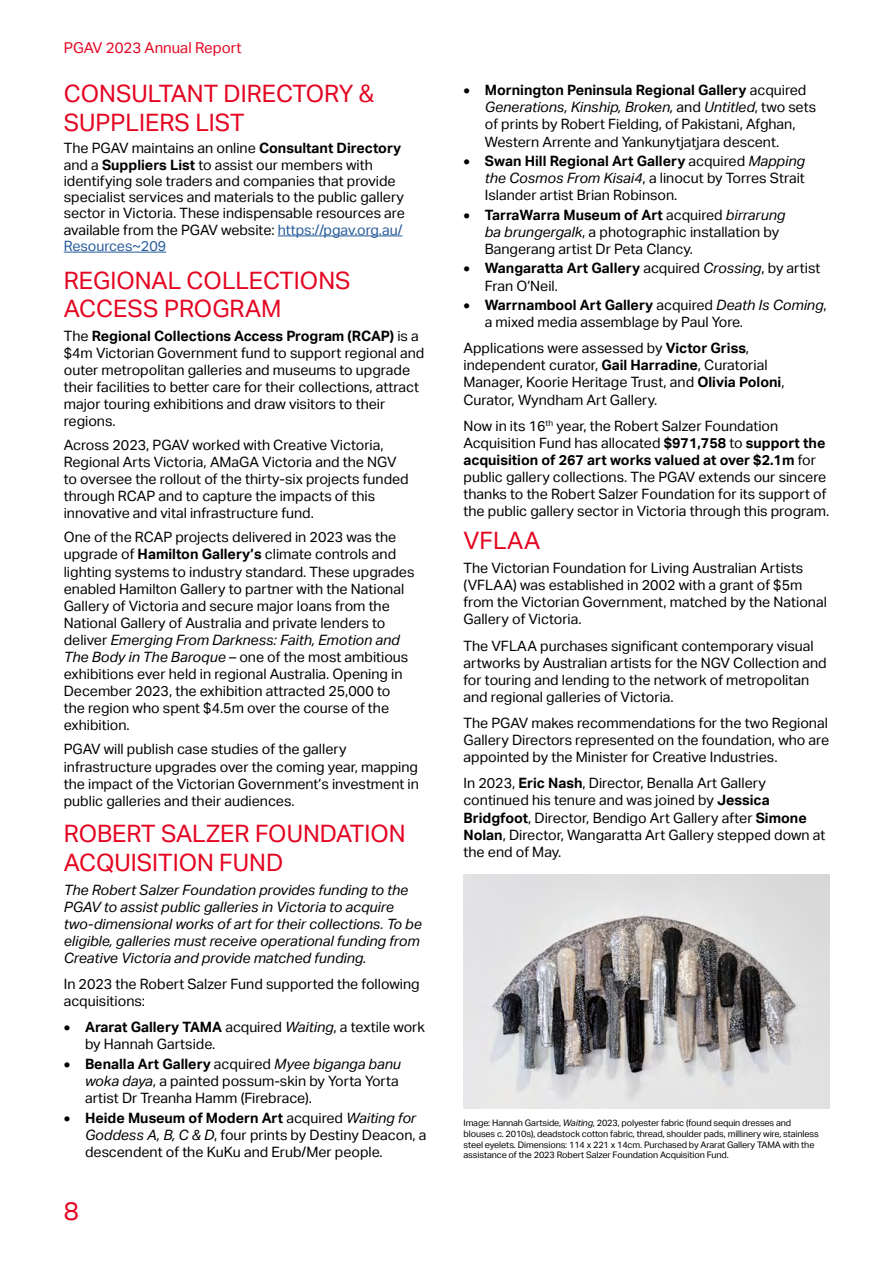
<style>
.page{position:relative;width:893px;height:1263px;background:#fff}
.page>*{position:absolute;margin:0;border:0;box-sizing:border-box;transform-origin:0 0}
.t1{font:25.5px "Aktiv Grotesk";color:#e40521}
.t2{font:24px/28.8px "Aktiv Grotesk";color:#e40521}
.t3{font:15px "Aktiv Grotesk";color:#e40521}
.t4{font:14.25px/17.1px "Aktiv Grotesk";color:#000}
.t5{font:italic 14.25px/17.1px "Aktiv Grotesk";color:#000}
.t6{font:9px/10.8px "Aktiv Grotesk";letter-spacing:-.01em;color:#000}
.s1{font-weight:700}
.s2{color:#275b9b}
.s3{font-style:italic}
</style>
<div class="page">
<hr style="left:278px;top:235px;width:124px;height:1px;background:#275b9b">
<hr style="left:64px;top:252px;width:102px;height:1px;background:#275b9b">
<img style="left:463px;top:875px;width:366px;height:234px">
<p class="t3" style="left:64px;top:39px;width:179px">PGAV 2023 Annual Report</p>
<h2 class="t2" style="left:64px;top:79px;width:312px">CONSULTANT DIRECTORY &amp;<br>SUPPLIERS LIST</h2>
<p class="t4" style="left:64px;top:140px;width:343px;line-height:16.2px">The PGAV maintains an online <span class="s1">Consultant Directory </span>and a <span class="s1">Suppliers List</span> to assist our members with identifying sole traders and companies that provide specialist services and materials to the public gallery sector in Victoria. These indispensable resources are available from the PGAV website: <span class="s2">https://pgav.org.au/ Resources~209</span></p>
<h2 class="t2" style="left:64px;top:266px;width:288px">REGIONAL COLLECTIONS<br>ACCESS PROGRAM</h2>
<p class="t4" style="left:64px;top:328px;width:362px">The <span class="s1">Regional Collections Access Program (RCAP)</span> is a $4m Victorian Government fund to support regional and outer metropolitan galleries and museums to upgrade their facilities to better care for their collections, attract major touring exhibitions and draw visitors to their regions.</p>
<p class="t4" style="left:64px;top:436px;width:346px">Across 2023, PGAV worked with Creative Victoria, Regional Arts Victoria, AMaGA Victoria and the NGV to oversee the rollout of the thirty-six projects funded through RCAP and to capture the impacts of this innovative and vital infrastructure fund.</p>
<p class="t4" style="left:64px;top:529px;width:352px">One of the RCAP projects delivered in 2023 was the upgrade of <span class="s1">Hamilton Gallery’s</span> climate controls and lighting systems to industry standard. These upgrades enabled Hamilton Gallery to partner with the National Gallery of Victoria and secure major loans from the National Gallery of Australia and private lenders to deliver <span class="s3">Emerging From Darkness: Faith, Emotion and The Body in The Baroque</span> – one of the most ambitious exhibitions ever held in regional Australia. Opening in December 2023, the exhibition attracted 25,000 to the region who spent $4.5m over the course of the exhibition.</p>
<p class="t4" style="left:64px;top:741px;width:357px">PGAV will publish case studies of the gallery infrastructure upgrades over the coming year, mapping the impact of the Victorian Government’s investment in public galleries and their audiences.</p>
<h2 class="t2" style="left:64px;top:819px;width:343px">ROBERT SALZER FOUNDATION<br>ACQUISITION FUND</h2>
<p class="t5" style="left:64px;top:881px;width:360px">The Robert Salzer Foundation provides funding to the PGAV to assist public galleries in Victoria to acquire two-dimensional works of art for their collections. To be eligible, galleries must receive operational funding from Creative Victoria and provide matched funding.</p>
<p class="t4" style="left:64px;top:976px;width:357px">In 2023 the Robert Salzer Fund supported the following acquisitions:</p>
<p class="t4" style="left:85px;top:1019px;width:341px;text-indent:-21px">• <span class="s1">Ararat Gallery TAMA</span> acquired <span class="s3">Waiting</span>, a textile work by Hannah Gartside.</p>
<p class="t4" style="left:85px;top:1055px;width:317px;text-indent:-21px">• <span class="s1">Benalla Art Gallery</span> acquired <span class="s3">Myee biganga banu woka daya</span>, a painted possum-skin by Yorta Yorta artist Dr Treanha Hamm (Firebrace).</p>
<p class="t4" style="left:85px;top:1109px;width:343px;text-indent:-21px">• <span class="s1">Heide Museum of Modern Art</span> acquired <span class="s3">Waiting for<br>Goddess A, B, C &amp; D</span>, four prints by Destiny Deacon, a descendent of the KuKu and Erub/Mer people.</p>
<h1 class="t1" style="left:64px;top:1197px;width:17px">8</h1>
<p class="t4" style="left:485px;top:82px;width:333px;text-indent:-21px">• <span class="s1">Mornington Peninsula Regional Gallery</span> acquired <span class="s3">Generations, Kinship, Broken,</span> and <span class="s3">Untitled</span>, two sets of prints by Robert Fielding, of Pakistani, Afghan, Western Arrente and Yankunytjatjara descent.</p>
<p class="t4" style="left:485px;top:153px;width:322px;text-align:justify;text-indent:-21px">• <span class="s1">Swan Hill Regional Art Gallery</span> acquired <span class="s3">Mapping the Cosmos From Kisai4</span>, a linocut by Torres Strait Islander artist Brian Robinson.</p>
<p class="t4" style="left:485px;top:206px;width:302px;text-indent:-21px">• <span class="s1">TarraWarra Museum of Art</span> acquired <span class="s3">birrarung ba brungergalk</span>, a photographic installation by<br>Bangerang artist Dr Peta Clancy.</p>
<p class="t4" style="left:485px;top:260px;width:337px;text-indent:-21px">• <span class="s1">Wangaratta Art Gallery</span> acquired <span class="s3">Crossing</span>, by artist<br>Fran O’Neil.</p>
<p class="t4" style="left:485px;top:297px;width:343px;text-indent:-21px">• <span class="s1">Warrnambool Art Gallery</span> acquired <span class="s3">Death Is Coming</span>, a mixed media assemblage by Paul Yore.</p>
<p class="t4" style="left:463px;top:340px;width:323px">Applications were assessed by <span class="s1">Victor Griss</span>, independent curator, <span class="s1">Gail Harradine</span>, Curatorial Manager, Koorie Heritage Trust, and <span class="s1">Olivia Poloni</span>, Curator, Wyndham Art Gallery.</p>
<p class="t4" style="left:463px;top:417px;width:367px">Now in its 16<sup>th</sup> year, the Robert Salzer Foundation Acquisition Fund has allocated <span class="s1">$971,758</span> to <span class="s1">support the acquisition of 267 art works valued at over $2.1m</span> for public gallery collections. The PGAV extends our sincere thanks to the Robert Salzer Foundation for its support of the public gallery sector in Victoria through this program.</p>
<h2 class="t2" style="left:463px;top:526px;width:78px">VFLAA</h2>
<p class="t4" style="left:463px;top:560px;width:365px">The Victorian Foundation for Living Australian Artists (VFLAA) was established in 2002 with a grant of $5m from the Victorian Government, matched by the National Gallery of Victoria.</p>
<p class="t4" style="left:463px;top:637px;width:365px">The VFLAA purchases significant contemporary visual artworks by Australian artists for the NGV Collection and for touring and lending to the network of metropolitan and regional galleries of Victoria.</p>
<p class="t4" style="left:463px;top:714px;width:367px;text-align:justify">The PGAV makes recommendations for the two Regional Gallery Directors represented on the foundation, who are appointed by the Minister for Creative Industries.</p>
<p class="t4" style="left:463px;top:775px;width:363px">In 2023, <span class="s1">Eric Nash</span>, Director, Benalla Art Gallery continued his tenure and was joined by <span class="s1">Jessica Bridgfoot</span>, Director, Bendigo Art Gallery after <span class="s1">Simone Nolan</span>, Director, Wangaratta Art Gallery stepped down at the end of May.</p>
<p class="t6" style="left:463px;top:1117px;width:357px">Image: Hannah Gartside, <span class="s3">Waiting</span>, 2023, polyester fabric (found sequin dresses and blouses c. 2010s), deadstock cotton fabric, thread, shoulder pads, millinery wire, stainless steel eyelets. Dimensions: 114 x 221 x 14cm. Purchased by Ararat Gallery TAMA with the assistance of the 2023 Robert Salzer Foundation Acquisition Fund.</p>
</div>
